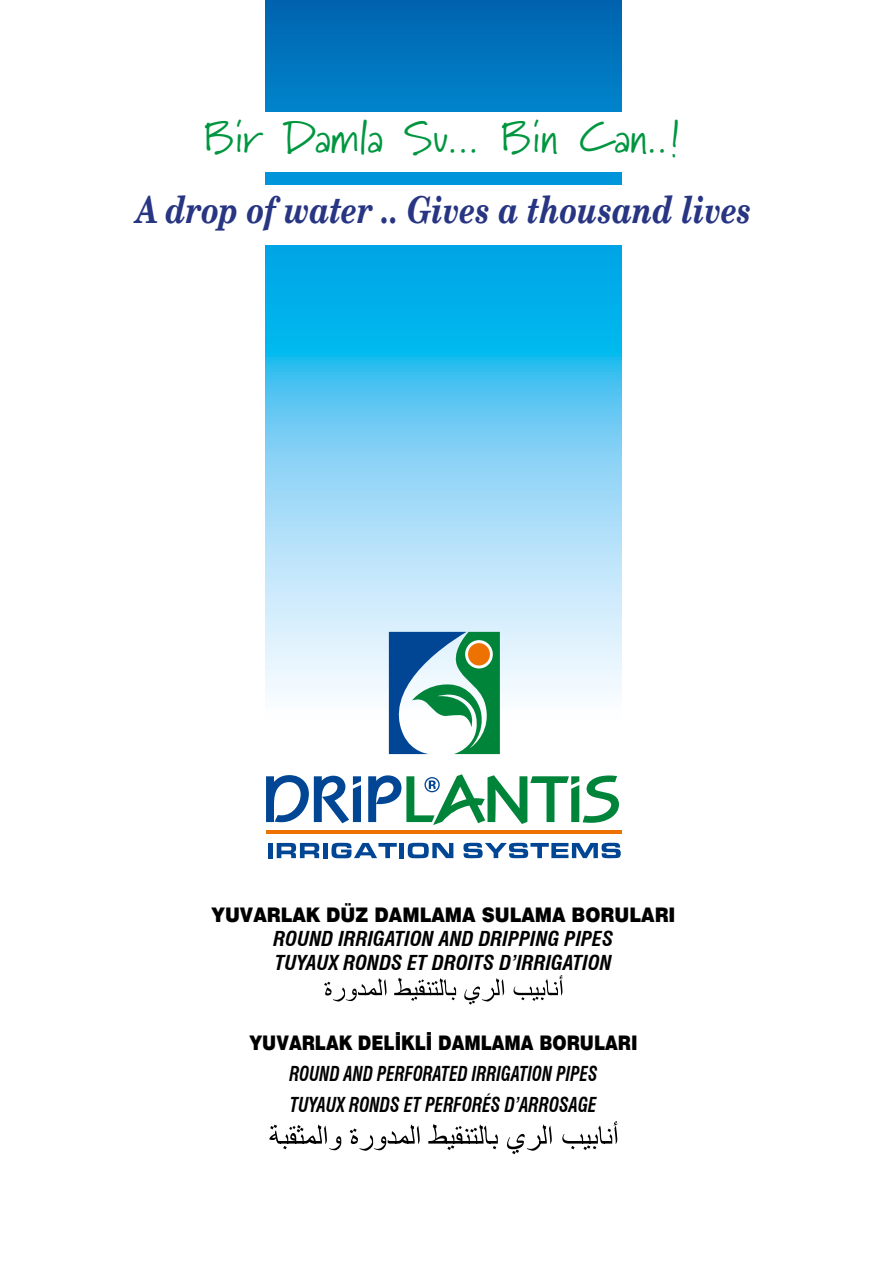
<style>
.page{position:relative;width:893px;height:1263px;background:#fff}
.page>*{position:absolute;margin:0;border:0;box-sizing:border-box;transform-origin:0 0}
.t1{font:44.25px "Marydale";color:#009640;scale:1.07 1}
.t2{font:37.2px "New Century Schlbk Turk BI";color:#273583;scale:.81 1}
.t3{font:italic 700 condensed 20.1px/31px "Swiss 721 BT";color:#000;scale:.84 1}
.t4{font:italic 700 condensed 20.1px/24.2px "Swiss 721 BT";color:#000}
.t5{font:900 20.1px "Swiss 721";color:#000;scale:.91 1}
.t6{font:900 20.1px "Swiss 721";color:#000;scale:.86 1}
</style>
<div class="page">
<hr style="left:892px;top:1199px;width:1px;height:36px;background:#00853e">
<svg style="left:266px;top:0;width:355px;height:694px"></svg>
<div style="left:48px;top:112px;width:791px;height:60px;background:#fff"></div>
<div style="left:48px;top:185px;width:791px;height:59px;background:#fff"></div>
<svg style="left:383px;top:632px;width:117px;height:122px"></svg>
<svg style="left:465px;top:640px;width:28px;height:28px"></svg>
<div style="left:468px;top:643px;width:22px;height:22px;background:#ee7201;border-radius:50%"></div>
<hr style="left:266px;top:830px;width:355px;height:3px;background:#ee7201">
<div style="left:268px;top:843px;width:5px;height:15px;background:#004694"></div>
<svg style="left:277px;top:843px;width:42px;height:15px"></svg>
<div style="left:323px;top:843px;width:5px;height:15px;background:#004694"></div>
<svg style="left:331px;top:843px;width:66px;height:15px"></svg>
<div style="left:399px;top:843px;width:5px;height:15px;background:#004694"></div>
<svg style="left:408px;top:843px;width:45px;height:15px"></svg>
<svg style="left:463px;top:843px;width:158px;height:15px"></svg>
<svg style="left:368px;top:774px;width:251px;height:51px"></svg>
<svg style="left:266px;top:775px;width:95px;height:48px"></svg>
<svg style="left:513px;top:975px;width:50px;height:26px"></svg>
<svg style="left:464px;top:978px;width:40px;height:27px"></svg>
<svg style="left:394px;top:977px;width:62px;height:24px"></svg>
<svg style="left:324px;top:978px;width:62px;height:23px"></svg>
<svg style="left:562px;top:1121px;width:56px;height:29px"></svg>
<svg style="left:507px;top:1124px;width:45px;height:30px"></svg>
<svg style="left:428px;top:1124px;width:70px;height:26px"></svg>
<svg style="left:350px;top:1124px;width:70px;height:27px"></svg>
<svg style="left:269px;top:1124px;width:72px;height:26px"></svg>
<h1 class="t1" style="left:204px;top:111px;width:448px">Bir Damla Su... Bin Can..!</h1>
<h2 class="t2" style="left:136px;top:187px;width:762px">A drop of water .. Gives a thousand lives</h2>
<p class="t5" style="left:212px;top:902px;width:511px">YUVARLAK DÜZ DAMLAMA SULAMA BORULARI</p>
<p class="t4" style="left:274px;top:926px;width:341px">ROUND IRRIGATION AND DRIPPING PIPES<br>TUYAUX RONDS ET DROITS D’IRRIGATION</p>
<p class="t6" style="left:249px;top:1030px;width:453px">YUVARLAK DELİKLİ DAMLAMA BORULARI</p>
<p class="t3" style="left:290px;top:1058px;width:368px">ROUND AND PERFORATED IRRIGATION PIPES<br>TUYAUX RONDS ET PERFORÉS D’ARROSAGE</p>
</div>
